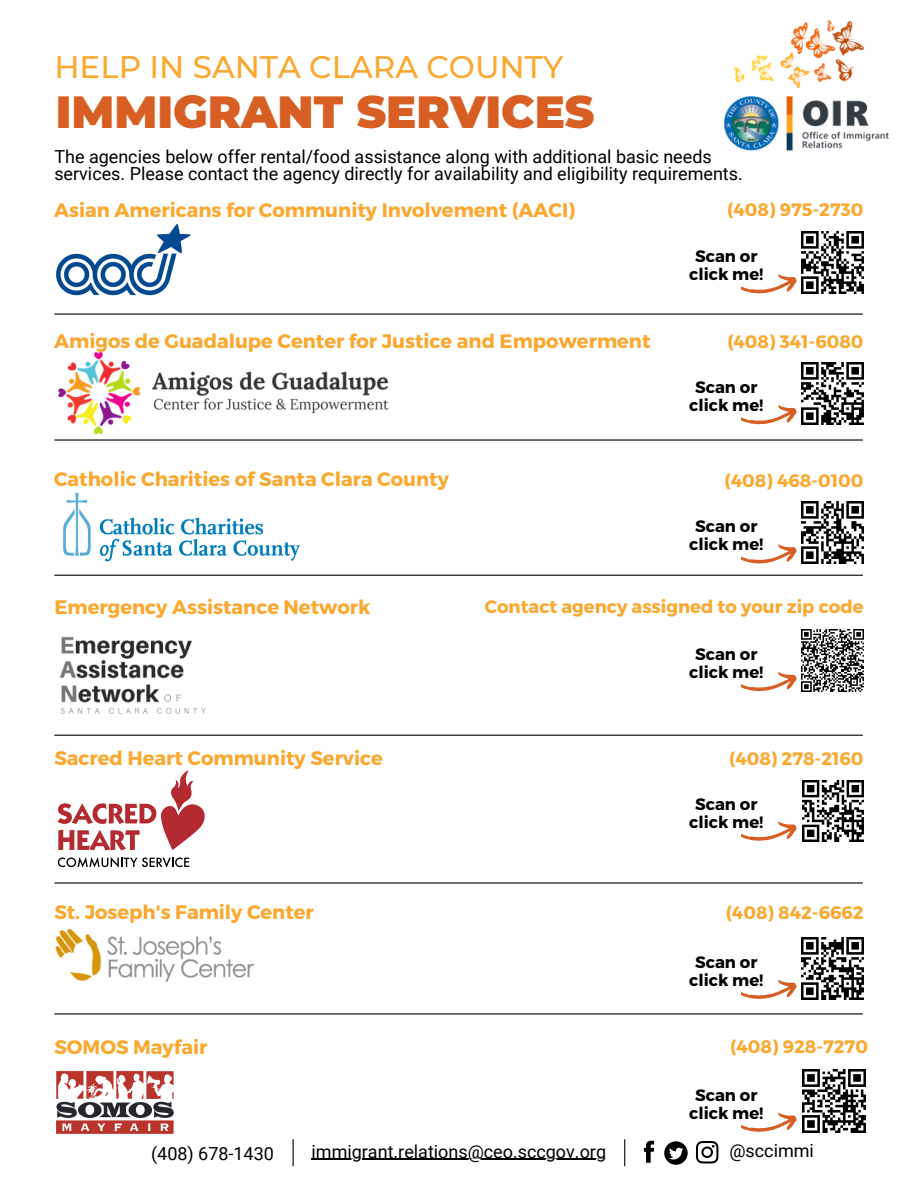
<style>
.page{position:relative;width:918px;height:1188px;background:#fff}
.page>*{position:absolute;margin:0;border:0;box-sizing:border-box;transform-origin:0 0}
.t1{font:900 45px "Montserrat";color:#d75f24}
.t2{font:500 31.05px "Montserrat";color:#faa82f}
.t3{font:700 19.5px "Montserrat";color:#faa82f}
.t4{font:18px/16.8px "Roboto";color:#000}
.t5{font:700 18px "Montserrat";color:#faa82f}
.t6{font:700 16.5px/18px "Montserrat";color:#000;text-align:center}
</style>
<div class="page">
<hr style="left:55px;top:313px;width:808px;height:2px;background:#000">
<hr style="left:55px;top:439px;width:808px;height:2px;background:#000">
<hr style="left:55px;top:575px;width:808px;height:1px;background:#000">
<hr style="left:55px;top:735px;width:808px;height:1px;background:#000">
<hr style="left:55px;top:882px;width:808px;height:2px;background:#000">
<hr style="left:55px;top:1013px;width:808px;height:2px;background:#000">
<img style="left:801px;top:232px;width:62px;height:62px">
<img style="left:801px;top:363px;width:62px;height:61px">
<img style="left:801px;top:502px;width:62px;height:62px">
<img style="left:803px;top:781px;width:61px;height:60px">
<img style="left:802px;top:937px;width:61px;height:62px">
<img style="left:803px;top:1070px;width:63px;height:63px">
<img style="left:56px;top:223px;width:135px;height:73px">
<img style="left:57px;top:351px;width:332px;height:84px">
<img style="left:63px;top:492px;width:236px;height:70px">
<img style="left:59px;top:636px;width:147px;height:78px">
<svg style="left:58px;top:857px;width:131px;height:11px"></svg>
<svg style="left:58px;top:770px;width:147px;height:80px"></svg>
<img style="left:56px;top:928px;width:198px;height:54px">
<img style="left:56px;top:1071px;width:118px;height:63px">
<svg style="left:664px;top:1141px;width:24px;height:24px"></svg>
<svg style="left:696px;top:1141px;width:22px;height:23px"></svg>
<svg style="left:644px;top:1141px;width:10px;height:22px"></svg>
<svg style="left:624px;top:1139px;width:1px;height:27px"></svg>
<svg style="left:293px;top:1139px;width:1px;height:27px"></svg>
<svg style="left:742px;top:274px;width:55px;height:20px"></svg>
<svg style="left:742px;top:405px;width:55px;height:20px"></svg>
<svg style="left:742px;top:544px;width:55px;height:20px"></svg>
<svg style="left:742px;top:672px;width:55px;height:20px"></svg>
<svg style="left:742px;top:821px;width:55px;height:20px"></svg>
<svg style="left:742px;top:980px;width:55px;height:19px"></svg>
<svg style="left:742px;top:1112px;width:55px;height:20px"></svg>
<img style="left:724px;top:20px;width:165px;height:131px">
<img style="left:801px;top:630px;width:62px;height:61px">
<hr style="left:312px;top:1159px;width:294px;height:1px;background:#000">
<p class="t2" style="left:54px;top:48px;width:510px">HELP IN SANTA CLARA COUNTY</p>
<p class="t1" style="left:56px;top:85px;width:540px">IMMIGRANT SERVICES</p>
<p class="t4" style="left:54px;top:149px;width:690px">The agencies below offer rental/food assistance along with additional basic needs services. Please contact the agency directly for availability and eligibility requirements.</p>
<p class="t3" style="left:54px;top:197px;width:523px">Asian Americans for Community Involvement (AACI)</p>
<p class="t5" style="left:727px;top:197px;width:138px">(408) 975-2730</p>
<p class="t3" style="left:54px;top:328px;width:598px">Amigos de Guadalupe Center for Justice and Empowerment</p>
<p class="t6" style="left:689px;top:247px;width:76px">Scan or click me!</p>
<p class="t5" style="left:727px;top:330px;width:138px">(408) 341-6080</p>
<p class="t6" style="left:689px;top:378px;width:76px">Scan or click me!</p>
<p class="t3" style="left:54px;top:467px;width:396px">Catholic Charities of Santa Clara County</p>
<p class="t5" style="left:725px;top:469px;width:140px">(408) 468-0100</p>
<p class="t3" style="left:54px;top:594px;width:318px">Emergency Assistance Network</p>
<p class="t6" style="left:689px;top:517px;width:76px">Scan or click me!</p>
<p class="t5" style="left:485px;top:595px;width:380px">Contact agency assigned to your zip code</p>
<p class="t6" style="left:689px;top:644px;width:76px">Scan or click me!</p>
<p class="t3" style="left:54px;top:745px;width:330px">Sacred Heart Community Service</p>
<p class="t5" style="left:729px;top:747px;width:136px">(408) 278-2160</p>
<p class="t6" style="left:689px;top:794px;width:76px">Scan or click me!</p>
<p class="t3" style="left:54px;top:899px;width:261px">St. Joseph's Family Center</p>
<p class="t5" style="left:726px;top:901px;width:139px">(408) 842-6662</p>
<p class="t6" style="left:689px;top:952px;width:76px">Scan or click me!</p>
<p class="t3" style="left:54px;top:1034px;width:155px">SOMOS Mayfair</p>
<p class="t5" style="left:730px;top:1035px;width:139px">(408) 928-7270</p>
<p class="t6" style="left:689px;top:1085px;width:76px">Scan or click me!</p>
<p class="t4" style="left:151px;top:1146px;width:124px">(408) 678-1430</p>
<p class="t4" style="left:312px;top:1143px;width:296px">immigrant.relations@ceo.sccgov.org</p>
<p class="t4" style="left:729px;top:1142px;width:86px">@sccimmi</p>
</div>
